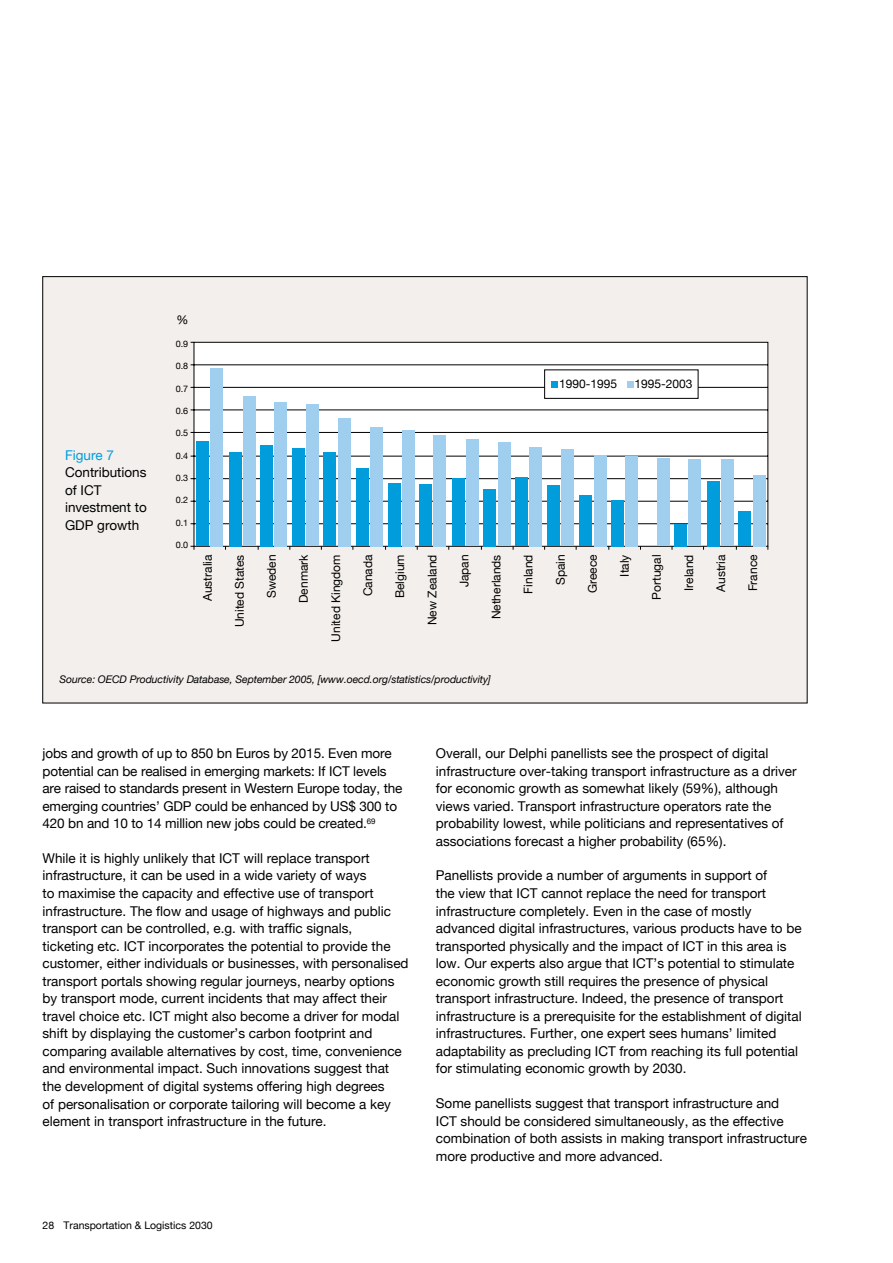
<style>
.page{position:relative;width:893px;height:1263px;background:#fff}
.page>*{position:absolute;margin:0;border:0;box-sizing:border-box;transform-origin:0 0}
.t1{font:13.5px/17.5px "Helvetica Neue BS Roman";color:#000}
.t2{font:13.5px "Helvetica Neue BS Roman";color:#009ddd}
.t3{font:12px "Helvetica Neue BS Roman";color:#000}
.t4{font:italic 10.5px "Helvetica Neue BS Roman";letter-spacing:-.01em;color:#000}
.t5{font:10.5px "Helvetica Neue BS Roman";color:#000}
.t6{font:9px "Helvetica Neue BS Roman";color:#000}
</style>
<div class="page">
<div style="left:43px;top:277px;width:764px;height:426px;background:#f3efec"></div>
<svg style="left:190px;top:342px;width:578px;height:205px"></svg>
<div style="left:196px;top:441px;width:13px;height:105px;background:#009cdc"></div>
<div style="left:229px;top:452px;width:12px;height:94px;background:#009cdc"></div>
<div style="left:260px;top:445px;width:13px;height:101px;background:#009cdc"></div>
<div style="left:292px;top:448px;width:12px;height:98px;background:#009cdc"></div>
<div style="left:324px;top:453px;width:12px;height:93px;background:#009cdc"></div>
<div style="left:356px;top:468px;width:13px;height:78px;background:#009cdc"></div>
<div style="left:388px;top:483px;width:12px;height:63px;background:#009cdc"></div>
<div style="left:419px;top:484px;width:13px;height:62px;background:#009cdc"></div>
<div style="left:452px;top:479px;width:13px;height:67px;background:#009cdc"></div>
<div style="left:484px;top:489px;width:12px;height:57px;background:#009cdc"></div>
<div style="left:515px;top:477px;width:13px;height:69px;background:#009cdc"></div>
<div style="left:547px;top:485px;width:12px;height:61px;background:#009cdc"></div>
<div style="left:579px;top:496px;width:13px;height:50px;background:#009cdc"></div>
<div style="left:611px;top:500px;width:12px;height:46px;background:#009cdc"></div>
<div style="left:674px;top:524px;width:13px;height:22px;background:#009cdc"></div>
<div style="left:707px;top:481px;width:12px;height:65px;background:#009cdc"></div>
<div style="left:738px;top:511px;width:13px;height:35px;background:#009cdc"></div>
<div style="left:544px;top:370px;width:154px;height:29px;background:#fff;border:1px solid #000"></div>
<div style="left:551px;top:381px;width:7px;height:6px;background:#009cdc"></div>
<div style="left:210px;top:368px;width:13px;height:178px;background:#9fceef"></div>
<div style="left:243px;top:396px;width:13px;height:150px;background:#9fceef"></div>
<div style="left:275px;top:402px;width:12px;height:144px;background:#9fceef"></div>
<div style="left:338px;top:418px;width:12px;height:128px;background:#9fceef"></div>
<div style="left:371px;top:427px;width:12px;height:119px;background:#9fceef"></div>
<div style="left:402px;top:430px;width:13px;height:116px;background:#9fceef"></div>
<div style="left:434px;top:435px;width:12px;height:111px;background:#9fceef"></div>
<div style="left:466px;top:439px;width:13px;height:107px;background:#9fceef"></div>
<div style="left:498px;top:443px;width:12px;height:103px;background:#9fceef"></div>
<div style="left:530px;top:447px;width:12px;height:99px;background:#9fceef"></div>
<div style="left:561px;top:449px;width:13px;height:97px;background:#9fceef"></div>
<div style="left:594px;top:455px;width:12px;height:91px;background:#9fceef"></div>
<div style="left:625px;top:456px;width:13px;height:90px;background:#9fceef"></div>
<div style="left:657px;top:458px;width:12px;height:88px;background:#9fceef"></div>
<div style="left:689px;top:460px;width:12px;height:86px;background:#9fceef"></div>
<div style="left:721px;top:460px;width:13px;height:86px;background:#9fceef"></div>
<div style="left:753px;top:475px;width:12px;height:71px;background:#9fceef"></div>
<div style="left:306px;top:404px;width:13px;height:142px;background:#9fceef"></div>
<div style="left:627px;top:381px;width:7px;height:6px;background:#9fceef"></div>
<p class="t2" style="left:65px;top:446px;width:51px">Figure 7</p>
<p class="t1" style="left:65px;top:463px;width:83px">Contributions of ICT investment to<br>GDP growth</p>
<p class="t3" style="left:176px;top:313px;width:13px">%</p>
<p class="t6" style="left:176px;top:338px;width:14px">0.9</p>
<p class="t6" style="left:176px;top:361px;width:14px">0.8</p>
<p class="t6" style="left:176px;top:383px;width:14px">0.7</p>
<p class="t6" style="left:176px;top:405px;width:14px">0.6</p>
<p class="t6" style="left:176px;top:428px;width:14px">0.5</p>
<p class="t6" style="left:176px;top:450px;width:14px">0.4</p>
<p class="t6" style="left:176px;top:472px;width:14px">0.3</p>
<p class="t6" style="left:176px;top:495px;width:14px">0.2</p>
<p class="t6" style="left:176px;top:517px;width:14px">0.1</p>
<p class="t6" style="left:176px;top:539px;width:14px">0.0</p>
<p class="t3" style="left:559px;top:377px;width:60px">1990-1995</p>
<p class="t3" style="left:634px;top:377px;width:60px">1995-2003</p>
<p class="t3" style="left:200px;top:601px;width:48px;rotate:-90deg">Australia</p>
<p class="t3" style="left:232px;top:627px;width:74px;rotate:-90deg">United States</p>
<p class="t3" style="left:264px;top:598px;width:45px;rotate:-90deg">Sweden</p>
<p class="t3" style="left:296px;top:603px;width:50px;rotate:-90deg">Denmark</p>
<p class="t3" style="left:328px;top:642px;width:89px;rotate:-90deg">United Kingdom</p>
<p class="t3" style="left:360px;top:596px;width:43px;rotate:-90deg">Canada</p>
<p class="t3" style="left:393px;top:598px;width:45px;rotate:-90deg">Belgium</p>
<p class="t3" style="left:425px;top:625px;width:72px;rotate:-90deg">New Zealand</p>
<p class="t3" style="left:457px;top:587px;width:34px;rotate:-90deg">Japan</p>
<p class="t3" style="left:489px;top:619px;width:66px;rotate:-90deg">Netherlands</p>
<p class="t3" style="left:521px;top:594px;width:41px;rotate:-90deg">Finland</p>
<p class="t3" style="left:553px;top:585px;width:32px;rotate:-90deg">Spain</p>
<p class="t3" style="left:585px;top:593px;width:40px;rotate:-90deg">Greece</p>
<p class="t3" style="left:617px;top:576px;width:23px;rotate:-90deg">Italy</p>
<p class="t3" style="left:649px;top:600px;width:47px;rotate:-90deg">Portugal</p>
<p class="t3" style="left:681px;top:591px;width:38px;rotate:-90deg">Ireland</p>
<p class="t3" style="left:713px;top:592px;width:39px;rotate:-90deg">Austria</p>
<p class="t3" style="left:746px;top:591px;width:38px;rotate:-90deg">France</p>
<p class="t4" style="left:60px;top:673px;width:433px">Source: OECD Productivity Database, September 2005, [www.oecd.org/statistics/productivity]</p>
<p class="t1" style="left:43px;top:744px;width:361px">jobs and growth of up to 850 bn Euros by 2015. Even more potential can be realised in emerging markets: If ICT levels are raised to standards present in Western Europe today, the emerging countries’ GDP could be enhanced by US$ 300 to 420 bn and 10 to 14 million new jobs could be created.<sup>69</sup></p>
<p class="t1" style="left:43px;top:849px;width:368px">While it is highly unlikely that ICT will replace transport infrastructure, it can be used in a wide variety of ways<br>to maximise the capacity and effective use of transport infrastructure. The flow and usage of highways and public transport can be controlled, e.g. with traffic signals,<br>ticketing etc. ICT incorporates the potential to provide the customer, either individuals or businesses, with personalised transport portals showing regular journeys, nearby options by transport mode, current incidents that may affect their travel choice etc. ICT might also become a driver for modal shift by displaying the customer’s carbon footprint and comparing available alternatives by cost, time, convenience and environmental impact. Such innovations suggest that the development of digital systems offering high degrees<br>of personalisation or corporate tailoring will become a key element in transport infrastructure in the future.</p>
<p class="t5" style="left:43px;top:1218px;width:172px">28 Transportation &amp; Logistics 2030</p>
<p class="t1" style="left:436px;top:744px;width:362px">Overall, our Delphi panellists see the prospect of digital infrastructure over-taking transport infrastructure as a driver for economic growth as somewhat likely (59%), although views varied. Transport infrastructure operators rate the probability lowest, while politicians and representatives of associations forecast a higher probability (65%).</p>
<p class="t1" style="left:436px;top:866px;width:367px">Panellists provide a number of arguments in support of<br>the view that ICT cannot replace the need for transport infrastructure completely. Even in the case of mostly advanced digital infrastructures, various products have to be transported physically and the impact of ICT in this area is low. Our experts also argue that ICT’s potential to stimulate economic growth still requires the presence of physical transport infrastructure. Indeed, the presence of transport infrastructure is a prerequisite for the establishment of digital infrastructures. Further, one expert sees humans’ limited adaptability as precluding ICT from reaching its full potential for stimulating economic growth by 2030.</p>
<p class="t1" style="left:436px;top:1094px;width:373px">Some panellists suggest that transport infrastructure and<br>ICT should be considered simultaneously, as the effective combination of both assists in making transport infrastructure more productive and more advanced.</p>
</div>
